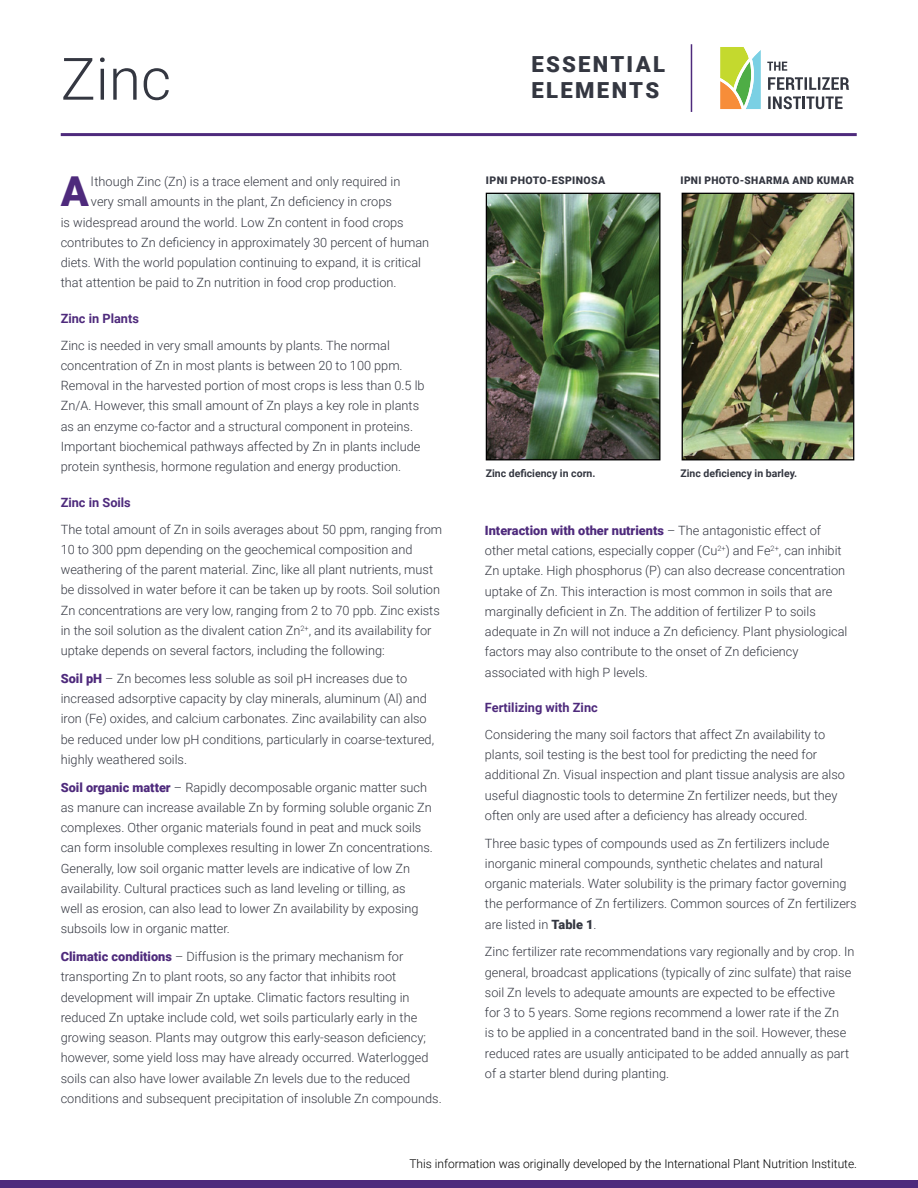
<style>
.page{position:relative;width:918px;height:1188px;background:#fff}
.page>*{position:absolute;margin:0;border:0;box-sizing:border-box;transform-origin:0 0}
.t1{font:300 58.5px "Roboto";color:#343741}
.t2{font:900 41.25px "Roboto";color:#4e2a7c}
.t3{font:900 22.2px/25.8px "Roboto";letter-spacing:.1em;color:#343741}
.t4{font:300 12.75px/20.2px "Roboto";color:#343741}
.t5{font:700 12.75px "Roboto";color:#4e2a7c}
.t6{font:300 12px "Roboto";color:#000}
.t7{font:700 10.5px "Roboto";color:#343741}
.t8{font:900 10.5px "Roboto";letter-spacing:.035em;color:#343741}
.s1{font-weight:900;color:#4e2a7c}
.s2{font-weight:900}
</style>
<div class="page">
<div style="left:0;top:1180px;width:918px;height:8px;background:#4e2a7c"></div>
<svg style="left:720px;top:47px;width:129px;height:63px"></svg>
<hr style="left:61px;top:133px;width:796px;height:3px;background:#4e2a7c">
<hr style="left:691px;top:44px;width:1px;height:68px;background:#4e2a7c">
<img style="left:488px;top:195px;width:171px;height:263px">
<div style="left:486px;top:193px;width:175px;height:267px;border:1px solid #000"></div>
<img style="left:684px;top:195px;width:168px;height:263px">
<div style="left:682px;top:193px;width:172px;height:267px;border:1px solid #000"></div>
<h1 class="t1" style="left:61px;top:53px;width:112px">Zinc</h1>
<h2 class="t2" style="left:61px;top:175px;width:30px">A</h2>
<p class="t4" style="left:91px;top:172px;width:311px">lthough Zinc (Zn) is a trace element and only required in</p>
<p class="t4" style="left:91px;top:191px;width:303px">very small amounts in the plant, Zn deficiency in crops</p>
<p class="t4" style="left:61px;top:213px;width:345px">is widespread around the world. Low Zn content in food crops</p>
<p class="t4" style="left:61px;top:232px;width:370px">contributes to Zn deficiency in approximately 30 percent of human</p>
<p class="t4" style="left:61px;top:252px;width:362px">diets. With the world population continuing to expand, it is critical</p>
<p class="t4" style="left:61px;top:274px;width:337px">that attention be paid to Zn nutrition in food crop production.</p>
<p class="t5" style="left:61px;top:313px;width:80px">Zinc in Plants</p>
<p class="t4" style="left:61px;top:336px;width:365px">Zinc is needed in very small amounts by plants. The normal concentration of Zn in most plants is between 20 to 100 ppm.<br>Removal in the harvested portion of most crops is less than 0.5 lb Zn/A. However, this small amount of Zn plays a key role in plants as an enzyme co-factor and a structural component in proteins.<br>Important biochemical pathways affected by Zn in plants include protein synthesis, hormone regulation and energy production.</p>
<p class="t5" style="left:61px;top:497px;width:72px">Zinc in Soils</p>
<p class="t4" style="left:61px;top:518px;width:383px">The total amount of Zn in soils averages about 50 ppm, ranging from 10 to 300 ppm depending on the geochemical composition and weathering of the parent material. Zinc, like all plant nutrients, must be dissolved in water before it can be taken up by roots. Soil solution Zn concentrations are very low, ranging from 2 to 70 ppb. Zinc exists in the soil solution as the divalent cation Zn<sup>2+</sup>, and its availability for uptake depends on several factors, including the following:</p>
<p class="t4" style="left:61px;top:669px;width:375px"><span class="s1">Soil pH</span> – Zn becomes less soluble as soil pH increases due to increased adsorptive capacity by clay minerals, aluminum (Al) and iron (Fe) oxides, and calcium carbonates. Zinc availability can also be reduced under low pH conditions, particularly in coarse-textured, highly weathered soils.</p>
<p class="t4" style="left:61px;top:778px;width:374px"><span class="s1">Soil organic matter</span> – Rapidly decomposable organic matter such as manure can increase available Zn by forming soluble organic Zn complexes. Other organic materials found in peat and muck soils can form insoluble complexes resulting in lower Zn concentrations.<br>Generally, low soil organic matter levels are indicative of low Zn availability. Cultural practices such as land leveling or tilling, as<br>well as erosion, can also lead to lower Zn availability by exposing subsoils low in organic matter.</p>
<p class="t4" style="left:61px;top:948px;width:382px"><span class="s1">Climatic conditions</span> – Diffusion is the primary mechanism for transporting Zn to plant roots, so any factor that inhibits root development will impair Zn uptake. Climatic factors resulting in reduced Zn uptake include cold, wet soils particularly early in the growing season. Plants may outgrow this early-season deficiency; however, some yield loss may have already occurred. Waterlogged soils can also have lower available Zn levels due to the reduced conditions and subsequent precipitation of insoluble Zn compounds.</p>
<h3 class="t3" style="left:531px;top:53px;width:135px">ESSENTIAL<br>ELEMENTS</h3>
<p class="t8" style="left:486px;top:177px;width:121px">IPNI PHOTO-ESPINOSA</p>
<p class="t8" style="left:681px;top:177px;width:175px">IPNI PHOTO-SHARMA AND KUMAR</p>
<p class="t7" style="left:486px;top:466px;width:111px">Zinc deficiency in corn.</p>
<p class="t7" style="left:680px;top:466px;width:118px">Zinc deficiency in barley.</p>
<p class="t4" style="left:485px;top:521px;width:364px"><span class="s1">Interaction with other nutrients</span> – The antagonistic effect of other metal cations, especially copper (Cu<sup>2+</sup>) and Fe<sup>2+</sup>, can inhibit Zn uptake. High phosphorus (P) can also decrease concentration uptake of Zn. This interaction is most common in soils that are marginally deficient in Zn. The addition of fertilizer P to soils adequate in Zn will not induce a Zn deficiency. Plant physiological factors may also contribute to the onset of Zn deficiency associated with high P levels.</p>
<p class="t5" style="left:485px;top:702px;width:114px">Fertilizing with Zinc</p>
<p class="t4" style="left:485px;top:725px;width:362px">Considering the many soil factors that affect Zn availability to plants, soil testing is the best tool for predicting the need for additional Zn. Visual inspection and plant tissue analysis are also useful diagnostic tools to determine Zn fertilizer needs, but they often only are used after a deficiency has already occured.</p>
<p class="t4" style="left:485px;top:834px;width:373px">Three basic types of compounds used as Zn fertilizers include inorganic mineral compounds, synthetic chelates and natural organic materials. Water solubility is the primary factor governing the performance of Zn fertilizers. Common sources of Zn fertilizers are listed in <span class="s2">Table 1</span>.</p>
<p class="t4" style="left:485px;top:943px;width:371px">Zinc fertilizer rate recommendations vary regionally and by crop. In general, broadcast applications (typically of zinc sulfate) that raise soil Zn levels to adequate amounts are expected to be effective<br>for 3 to 5 years. Some regions recommend a lower rate if the Zn<br>is to be applied in a concentrated band in the soil. However, these reduced rates are usually anticipated to be added annually as part of a starter blend during planting.</p>
<p class="t6" style="left:409px;top:1158px;width:449px">This information was originally developed by the International Plant Nutrition Institute.</p>
</div>
